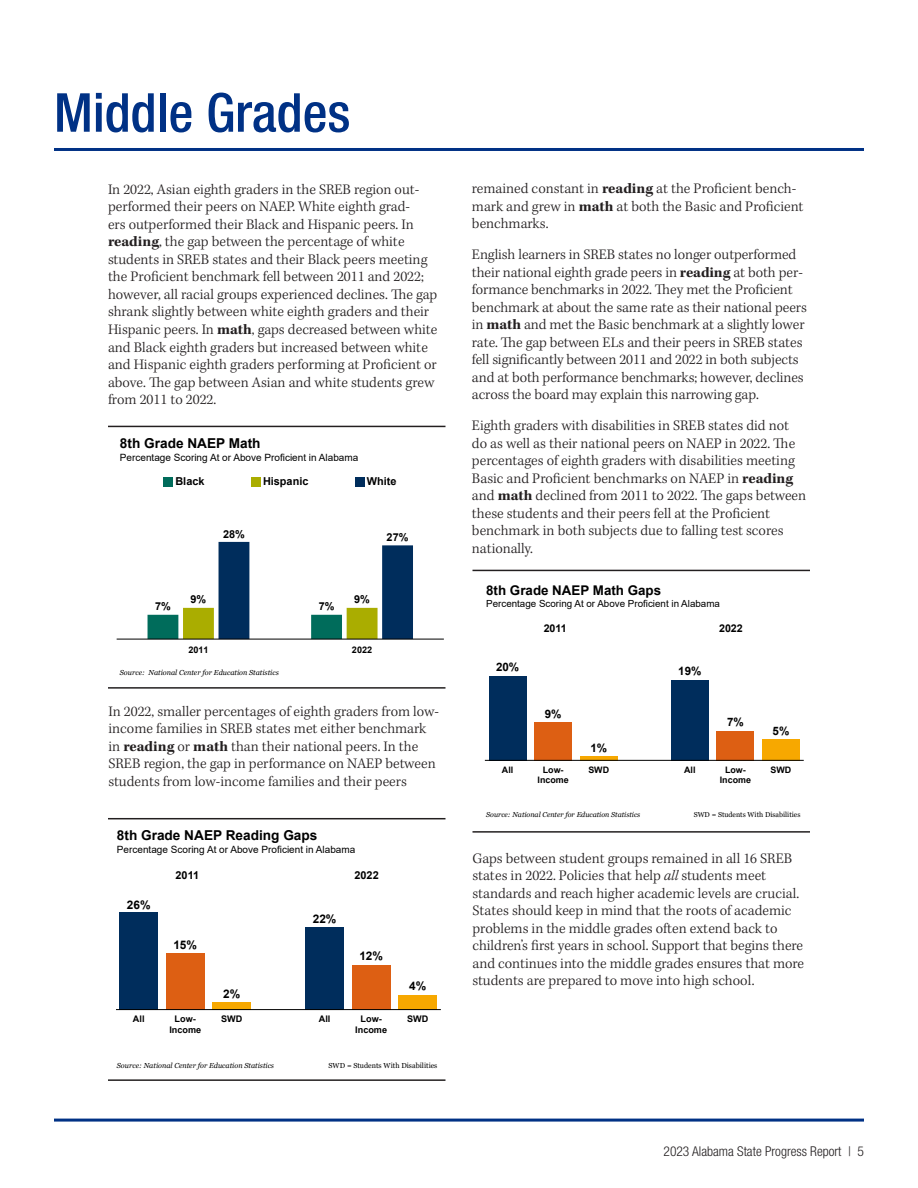
<style>
.page{position:relative;width:918px;height:1188px;background:#fff}
.page>*{position:absolute;margin:0;border:0;box-sizing:border-box;transform-origin:0 0}
.t1{font:500 condensed 53.85px "Helvetica Neue LT Pro";color:#003185}
.text{font:300 15px/17.5px "Kepler Std";color:#231f20}
.t2{font:700 13.65px "Arial";color:#000}
.t3{font:300 condensed 13.5px "Helvetica Neue LT Pro";color:#231f20}
.t4{font:700 13.35px "Arial";color:#000}
.t5{font:700 11.85px "Arial";color:#000}
.t6{font:700 11.55px "Arial";color:#000}
.t7{font:700 10.95px "Arial";color:#000}
.t8{font:700 10.65px "Arial";color:#000}
.t9{font:10.05px "Arial";color:#000}
.t10{font:9.75px "Arial";color:#000}
.t11{font:700 9.15px/10.5px "Arial";color:#000;text-align:center}
.t12{font:700 8.85px/10.2px "Arial";color:#000;text-align:center}
.t13{font:italic 7.2px "Georgia";color:#000}
.t14{font:7.2px "Georgia";color:#000}
.t15{font:italic 7.05px "Georgia";color:#000}
.t16{font:7.05px "Georgia";color:#000}
.s1{font-weight:700}
.s2{font-style:italic}
</style>
<div class="page">
<hr style="left:54px;top:1119px;width:810px;height:3px;background:#003185">
<hr style="left:54px;top:148px;width:810px;height:3px;background:#003185">
<hr style="left:108px;top:426px;width:338px;height:1px;background:#231f20">
<hr style="left:108px;top:687px;width:338px;height:2px;background:#231f20">
<svg style="left:148px;top:542px;width:265px;height:97px"></svg>
<hr style="left:117px;top:639px;width:327px;height:1px;background:#000">
<div style="left:163px;top:477px;width:10px;height:10px;background:#006c5b"></div>
<div style="left:251px;top:477px;width:10px;height:10px;background:#aaad00"></div>
<div style="left:355px;top:477px;width:10px;height:10px;background:#002d5c"></div>
<hr style="left:108px;top:818px;width:338px;height:1px;background:#231f20">
<hr style="left:108px;top:1079px;width:338px;height:2px;background:#231f20">
<div style="left:119px;top:912px;width:39px;height:98px;background:#002d5c"></div>
<div style="left:166px;top:953px;width:39px;height:57px;background:#dd5f13"></div>
<div style="left:212px;top:1002px;width:39px;height:8px;background:#f7a800"></div>
<div style="left:305px;top:927px;width:39px;height:83px;background:#002d5c"></div>
<div style="left:352px;top:965px;width:39px;height:45px;background:#dd5f13"></div>
<div style="left:398px;top:995px;width:39px;height:15px;background:#f7a800"></div>
<hr style="left:117px;top:1009px;width:324px;height:1px;background:#000">
<hr style="left:472px;top:570px;width:338px;height:1px;background:#231f20">
<hr style="left:472px;top:831px;width:338px;height:2px;background:#231f20">
<div style="left:489px;top:676px;width:38px;height:84px;background:#002d5c"></div>
<div style="left:534px;top:722px;width:38px;height:38px;background:#dd5f13"></div>
<svg style="left:580px;top:756px;width:38px;height:4px"></svg>
<div style="left:671px;top:680px;width:38px;height:80px;background:#002d5c"></div>
<div style="left:716px;top:731px;width:38px;height:29px;background:#dd5f13"></div>
<div style="left:762px;top:739px;width:38px;height:21px;background:#f7a800"></div>
<hr style="left:485px;top:760px;width:319px;height:1px;background:#000">
<p class="t1" style="left:54px;top:80px;width:298px">Middle Grades</p>
<p class="text" style="left:108px;top:181px;width:331px">In 2022, Asian eighth graders in the SREB region out&shy;performed their peers on NAEP. White eighth grad-<br>ers outperformed their Black and Hispanic peers. In <span class="s1">reading</span>, the gap between the percentage of white students in SREB states and their Black peers meeting the Proficient benchmark fell between 2011 and 2022; however, all racial groups experienced declines. The gap shrank slightly between white eighth graders and their Hispanic peers. In <span class="s1">math</span>, gaps decreased between white and Black eighth graders but increased between white and Hispanic eighth graders performing at Proficient or above. The gap between Asian and white students grew from 2011 to 2022.</p>
<p class="t2" style="left:120px;top:434px;width:142px">8th Grade NAEP Math</p>
<p class="t9" style="left:120px;top:451px;width:240px">Percentage Scoring At or Above Proficient in Alabama</p>
<p class="t7" style="left:175px;top:474px;width:31px">Black</p>
<p class="t7" style="left:263px;top:474px;width:47px">Hispanic</p>
<p class="t7" style="left:367px;top:474px;width:31px">White</p>
<p class="t7" style="left:223px;top:526px;width:23px">28%</p>
<p class="t7" style="left:387px;top:529px;width:23px">27%</p>
<p class="t7" style="left:191px;top:592px;width:17px">9%</p>
<p class="t7" style="left:354px;top:592px;width:17px">9%</p>
<p class="t7" style="left:155px;top:599px;width:17px">7%</p>
<p class="t7" style="left:319px;top:599px;width:17px">7%</p>
<p class="t11" style="left:188px;top:644px;width:22px">2011</p>
<p class="t11" style="left:352px;top:644px;width:22px">2022</p>
<p class="t13" style="left:120px;top:668px;width:160px">Source: National Center for Education Statistics</p>
<p class="text" style="left:109px;top:703px;width:332px">In 2022, smaller percentages of eighth graders from low&shy;income families in SREB states met either benchmark in <span class="s1">reading</span> or <span class="s1">math</span> than their national peers. In the SREB region, the gap in performance on NAEP between students from low-income families and their peers</p>
<p class="t2" style="left:117px;top:826px;width:202px">8th Grade NAEP Reading Gaps</p>
<p class="t9" style="left:117px;top:843px;width:240px">Percentage Scoring At or Above Proficient in Alabama</p>
<p class="t7" style="left:176px;top:867px;width:25px">2011</p>
<p class="t7" style="left:354px;top:867px;width:26px">2022</p>
<p class="t5" style="left:127px;top:896px;width:25px">26%</p>
<p class="t5" style="left:173px;top:936px;width:25px">15%</p>
<p class="t5" style="left:223px;top:985px;width:19px">2%</p>
<p class="t5" style="left:313px;top:910px;width:25px">22%</p>
<p class="t5" style="left:359px;top:948px;width:25px">12%</p>
<p class="t5" style="left:409px;top:978px;width:19px">4%</p>
<p class="t11" style="left:133px;top:1014px;width:13px">All</p>
<p class="t11" style="left:169px;top:1014px;width:33px">Low-<br>Income</p>
<p class="t11" style="left:221px;top:1014px;width:23px">SWD</p>
<p class="t11" style="left:319px;top:1014px;width:13px">All</p>
<p class="t11" style="left:355px;top:1014px;width:33px">Low-<br>Income</p>
<p class="t11" style="left:407px;top:1014px;width:23px">SWD</p>
<p class="t13" style="left:117px;top:1061px;width:159px">Source: National Center for Education Statistics</p>
<p class="t14" style="left:329px;top:1061px;width:110px">SWD = Students With Disabilities</p>
<p class="text" style="left:472px;top:181px;width:333px">remained constant in <span class="s1">reading</span> at the Proficient bench&shy;mark and grew in <span class="s1">math</span> at both the Basic and Proficient benchmarks.</p>
<p class="text" style="left:472px;top:246px;width:336px">English learners in SREB states no longer outperformed their national eighth grade peers in <span class="s1">reading</span> at both per&shy;formance benchmarks in 2022. They met the Proficient benchmark at about the same rate as their national peers in <span class="s1">math</span> and met the Basic benchmark at a slightly lower rate. The gap between ELs and their peers in SREB states fell significantly between 2011 and 2022 in both subjects and at both performance benchmarks; however, declines across the board may explain this narrowing gap.</p>
<p class="text" style="left:472px;top:417px;width:336px">Eighth graders with disabilities in SREB states did not do as well as their national peers on NAEP in 2022. The percentages of eighth graders with disabilities meeting Basic and Proficient benchmarks on NAEP in <span class="s1">reading </span>and <span class="s1">math</span> declined from 2011 to 2022. The gaps between these students and their peers fell at the Proficient benchmark in both subjects due to falling test scores nationally.</p>
<p class="t4" style="left:486px;top:580px;width:177px">8th Grade NAEP Math Gaps</p>
<p class="t10" style="left:486px;top:597px;width:235px">Percentage Scoring At or Above Proficient in Alabama</p>
<p class="t8" style="left:544px;top:621px;width:25px">2011</p>
<p class="t8" style="left:719px;top:621px;width:25px">2022</p>
<p class="t6" style="left:496px;top:659px;width:25px">20%</p>
<p class="t6" style="left:545px;top:706px;width:18px">9%</p>
<p class="t6" style="left:590px;top:739px;width:18px">1%</p>
<p class="t6" style="left:678px;top:663px;width:25px">19%</p>
<p class="t6" style="left:727px;top:714px;width:18px">7%</p>
<p class="t6" style="left:773px;top:723px;width:18px">5%</p>
<p class="t12" style="left:502px;top:764px;width:13px">All</p>
<p class="t12" style="left:538px;top:764px;width:33px">Low-<br>Income</p>
<p class="t12" style="left:588px;top:764px;width:22px">SWD</p>
<p class="t12" style="left:684px;top:764px;width:13px">All</p>
<p class="t12" style="left:720px;top:764px;width:33px">Low-<br>Income</p>
<p class="t12" style="left:771px;top:764px;width:22px">SWD</p>
<p class="t15" style="left:486px;top:810px;width:156px">Source: National Center for Education Statistics</p>
<p class="t16" style="left:694px;top:811px;width:108px">SWD = Students With Disabilities</p>
<p class="text" style="left:472px;top:850px;width:333px">Gaps between student groups remained in all 16 SREB states in 2022. Policies that help <span class="s2">all</span> students meet standards and reach higher academic levels are crucial.<br>States should keep in mind that the roots of academic problems in the middle grades often extend back to children’s first years in school. Support that begins there and continues into the middle grades ensures that more students are prepared to move into high school.</p>
<p class="t3" style="left:664px;top:1143px;width:202px">2023 Alabama State Progress Report | 5</p>
</div>
